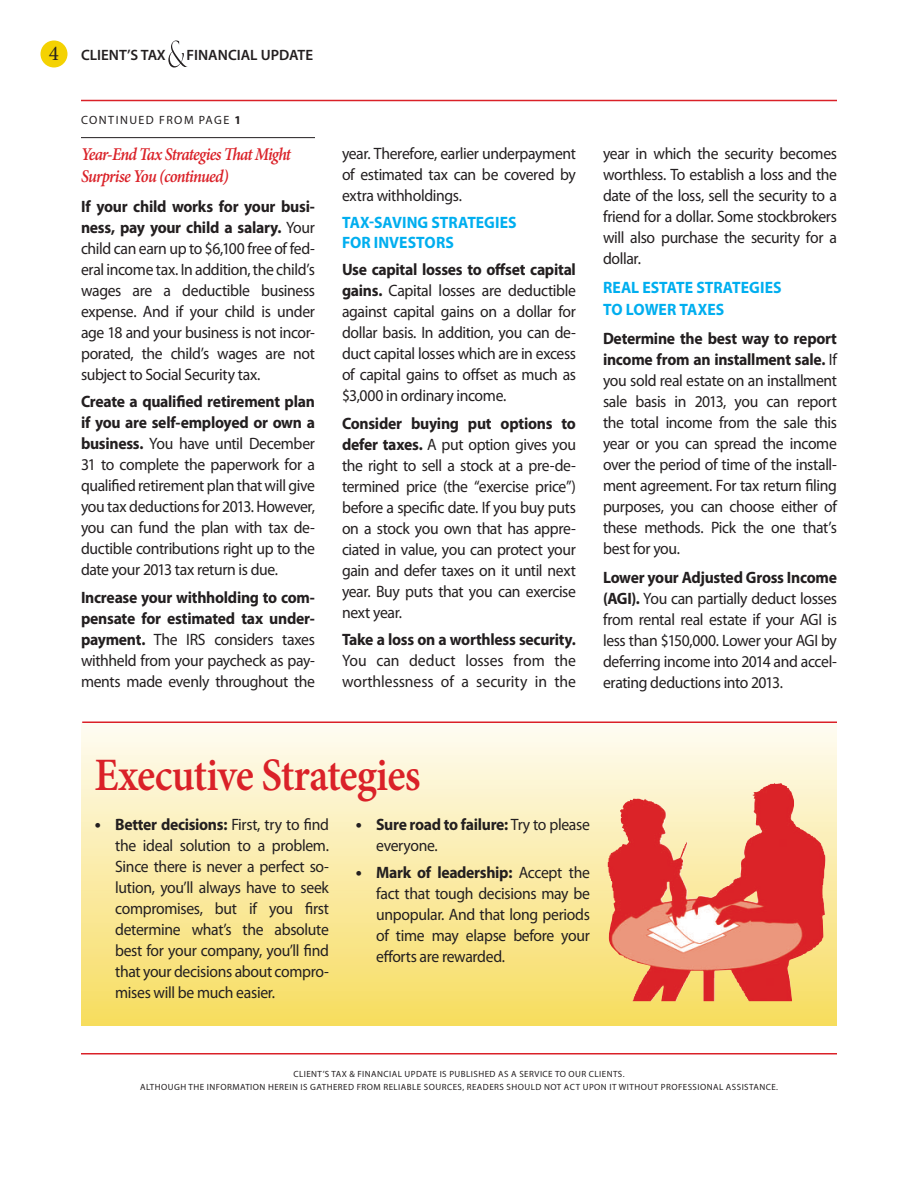
<style>
.page{position:relative;width:918px;height:1188px;background:#fff}
.page>*{position:absolute;margin:0;border:0;box-sizing:border-box;transform-origin:0 0}
.Sub_head_blue_bold{font:600 46.5px "Minion Pro";letter-spacing:-.02em;color:#da2128;scale:.9 1}
.Page_Number{font:21px "Minion Pro";color:#231f20}
.Continued_Title{font:italic 600 18px/22.5px "Minion Pro";letter-spacing:-.045em;color:#da2128;scale:.9 1}
.t1{font:700 18px "Myriad Pro";color:#231f20}
.Body_1b{font:16.5px/21px "Myriad Pro";letter-spacing:-.025em;color:#231f20;text-align:justify;scale:.95 1}
.Bullet_1b{font:16.5px/21px "Myriad Pro";letter-spacing:-.02em;color:#231f20;text-align:justify;scale:.95 1}
.Body_1b-2{font:700 16.5px/20.2px "Myriad Pro";color:#00aeef;scale:.95 1}
.Sub_head_blue_bold-2{font:700 16.5px/22.5px "Myriad Pro";color:#00aeef;scale:.95 1}
.CTFU_Page_Header{font:600 15px "Myriad Pro";color:#231f20}
.Continued_From{font:12px "Myriad Pro";letter-spacing:.11em;color:#231f20}
.t2{font:9px "Myriad Pro";letter-spacing:.05em;color:#231f20}
.s1{font-weight:700}
</style>
<div class="page">
<hr style="left:81px;top:1053px;width:756px;height:1px;background:#da2128">
<div style="left:40px;top:40px;width:28px;height:28px;background:#f4d202;border-radius:50%"></div>
<svg style="left:168px;top:40px;width:20px;height:28px"></svg>
<hr style="left:81px;top:100px;width:756px;height:1px;background:#da2128">
<div style="left:81px;top:703px;width:756px;height:323px;background:linear-gradient(to bottom,#fffefc,#f7dc5e)"></div>
<img style="left:608px;top:786px;width:218px;height:215px">
<div style="left:77px;top:704px;width:765px;height:18px;background:#fff"></div>
<hr style="left:81px;top:137px;width:234px;height:1px;background:#231f20">
<hr style="left:82px;top:722px;width:755px;height:1px;background:#da2128">
<p class="Page_Number" style="left:49px;top:39px;width:12px">4</p>
<p class="CTFU_Page_Header" style="left:81px;top:45px;width:86px">CLIENT’S TAX</p>
<p class="CTFU_Page_Header" style="left:187px;top:45px;width:128px">FINANCIAL UPDATE</p>
<p class="Continued_From" style="left:81px;top:112px;width:18px">Continued</p>
<p class="Continued_From" style="left:159px;top:112px;width:10px">from</p>
<p class="Continued_From" style="left:199px;top:112px;width:44px">page <span class="s1">1</span></p>
<p class="Continued_Title" style="left:81px;top:143px;width:235px">Year-End Tax Strategies That Might<br>Surprise You (continued)</p>
<p class="Body_1b" style="left:81px;top:196px;width:248px"><span class="s1">If your child works for your busi&shy;ness, pay your child a salary.</span> Your child can earn up to $6,100 free of fed&shy;eral income tax. In addition, the child’s wages are a deductible business expense. And if your child is under age 18 and your business is not incor&shy;porated, the child’s wages are not subject to Social Security tax.</p>
<p class="Body_1b" style="left:81px;top:391px;width:248px"><span class="s1">Create a qualified retirement plan if you are self-employed or own a business.</span> You have until December 31 to complete the paperwork for a qualified retirement plan that will give you tax deductions for 2013. However, you can fund the plan with tax de&shy;ductible contributions right up to the date your 2013 tax return is due.</p>
<p class="Body_1b" style="left:81px;top:587px;width:248px"><span class="s1">Increase your withholding to com&shy;pensate for estimated tax under&shy;payment.</span> The IRS considers taxes withheld from your paycheck as pay&shy;ments made evenly throughout the</p>
<p class="Body_1b" style="left:342px;top:142px;width:248px">year. Therefore, earlier underpayment of estimated tax can be covered by extra withholdings.</p>
<p class="Body_1b-2" style="left:342px;top:211px;width:185px">Tax-saving strategies for investors</p>
<p class="Body_1b" style="left:342px;top:258px;width:248px"><span class="s1">Use capital losses to offset capital gains.</span> Capital losses are deductible against capital gains on a dollar for dollar basis. In addition, you can de&shy;duct capital losses which are in excess of capital gains to offset as much as $3,000 in ordinary income.</p>
<p class="Body_1b" style="left:342px;top:412px;width:248px"><span class="s1">Consider buying put options to defer taxes.</span> A put option gives you the right to sell a stock at a pre-de&shy;termined price (the “exercise price”) before a specific date. If you buy puts on a stock you own that has appre&shy;ciated in value, you can protect your gain and defer taxes on it until next year. Buy puts that you can exercise next year.</p>
<p class="Body_1b" style="left:342px;top:629px;width:248px"><span class="s1">Take a loss on a worthless security.<br></span>You can deduct losses from the worthlessness of a security in the</p>
<p class="Body_1b" style="left:603px;top:142px;width:248px">year in which the security becomes worthless. To establish a loss and the date of the loss, sell the security to a friend for a dollar. Some stockbrokers will also purchase the security for a dollar.</p>
<p class="Sub_head_blue_bold-2" style="left:603px;top:275px;width:190px">Real estate strategies to lower taxes</p>
<p class="Body_1b" style="left:603px;top:327px;width:248px"><span class="s1">Determine the best way to report income from an installment sale.</span> If you sold real estate on an installment sale basis in 2013, you can report the total income from the sale this year or you can spread the income over the period of time of the install&shy;ment agreement. For tax return filing purposes, you can choose either of these methods. Pick the one that’s best for you.</p>
<p class="Body_1b" style="left:603px;top:567px;width:248px"><span class="s1">Lower your Adjusted Gross Income (AGI).</span> You can partially deduct losses from rental real estate if your AGI is less than $150,000. Lower your AGI by deferring income into 2014 and accel&shy;erating deductions into 2013.</p>
<p class="Sub_head_blue_bold" style="left:94px;top:743px;width:364px">Executive Strategies</p>
<p class="t1" style="left:95px;top:812px;width:8px">•</p>
<p class="Bullet_1b" style="left:376px;top:813px;width:226px"><span class="s1">Sure road to failure:</span> Try to please everyone.</p>
<p class="Bullet_1b" style="left:376px;top:862px;width:227px"><span class="s1">Mark of leadership:</span> Accept the fact that tough decisions may be unpopular. And that long periods of time may elapse before your efforts are rewarded.</p>
<p class="Bullet_1b" style="left:115px;top:813px;width:227px"><span class="s1">Better decisions:</span> First, try to find the ideal solution to a problem.<br>Since there is never a perfect so&shy;lution, you’ll always have to seek compromises, but if you first determine what’s the absolute best for your company, you’ll find that your decisions about compro&shy;mises will be much easier.</p>
<p class="t1" style="left:356px;top:812px;width:8px">•</p>
<p class="t1" style="left:356px;top:861px;width:8px">•</p>
<p class="t2" style="left:293px;top:1068px;width:12px">Client</p>
<p class="t2" style="left:323px;top:1068px;width:46px">’s Tax &amp; Financial</p>
<p class="t2" style="left:405px;top:1068px;width:18px">Update</p>
<p class="t2" style="left:440px;top:1068px;width:21px">is published</p>
<p class="t2" style="left:498px;top:1068px;width:27px">as aservice</p>
<p class="t2" style="left:555px;top:1068px;width:21px">to our</p>
<p class="t2" style="left:589px;top:1068px;width:6px">clients</p>
<p class="t2" style="left:623px;top:1068px;width:3px">.</p>
<p class="t2" style="left:140px;top:1082px;width:13px">Althou</p>
<p class="t2" style="left:174px;top:1082px;width:21px">gh the</p>
<p class="t2" style="left:207px;top:1082px;width:7px">information</p>
<p class="t2" style="left:268px;top:1082px;width:6px">herein</p>
<p class="t2" style="left:301px;top:1082px;width:23px">is gathered</p>
<p class="t2" style="left:357px;top:1082px;width:7px">from</p>
<p class="t2" style="left:383px;top:1082px;width:6px">reliable</p>
<p class="t2" style="left:424px;top:1082px;width:7px">sources</p>
<p class="t2" style="left:462px;top:1082px;width:11px">, readers</p>
<p class="t2" style="left:507px;top:1082px;width:7px">should</p>
<p class="t2" style="left:544px;top:1082px;width:7px">not</p>
<p class="t2" style="left:564px;top:1082px;width:7px">act</p>
<p class="t2" style="left:583px;top:1082px;width:43px">upon it without</p>
<p class="t2" style="left:661px;top:1082px;width:12px">professional</p>
<p class="t2" style="left:726px;top:1082px;width:6px">assistance</p>
<p class="t2" style="left:776px;top:1082px;width:3px">.</p>
</div>
